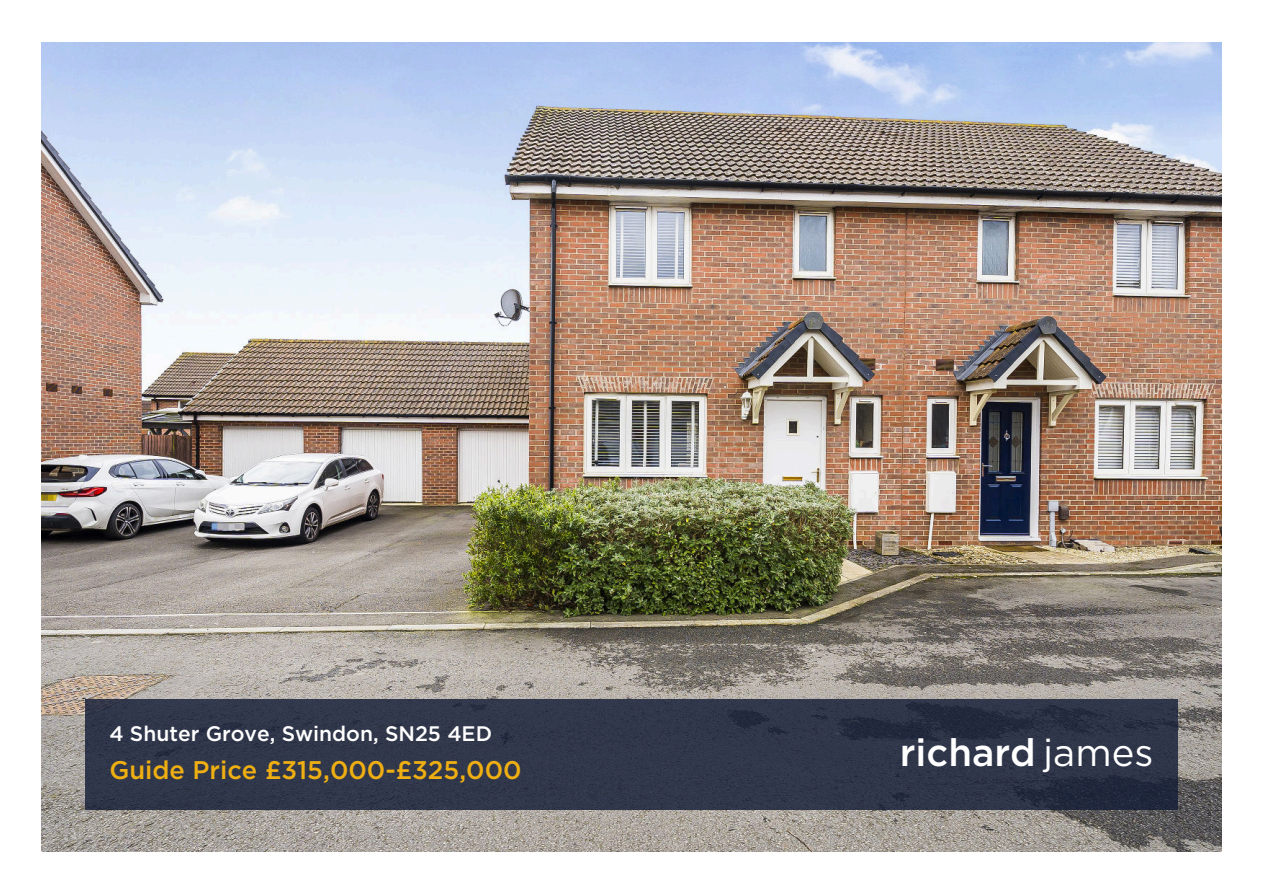
<style>
.page{position:relative;width:1263px;height:894px;background:#fff}
.page>*{position:absolute;margin:0;border:0;box-sizing:border-box;transform-origin:0 0}
.t1{font:500 38.25px "Gotham";color:#fff}
.t2{font:500 25.5px "Gotham";color:#efaf12}
.t3{font:500 21px "Gotham";color:#fff}
.s1{font-weight:400}
</style>
<div class="page">
<img style="left:42px;top:42px;width:1179px;height:809px">
<div style="left:85px;top:699px;width:1093px;height:110px;background:linear-gradient(to right,#32394c,#2b3246)"></div>
<p class="t3" style="left:109px;top:719px;width:384px">4 Shuter Grove, Swindon, SN25 4ED</p>
<p class="t2" style="left:109px;top:753px;width:414px">Guide Price £315,000-£325,000</p>
<h1 class="t1" style="left:900px;top:726px;width:255px">richard <span class="s1">james</span></h1>
</div>
